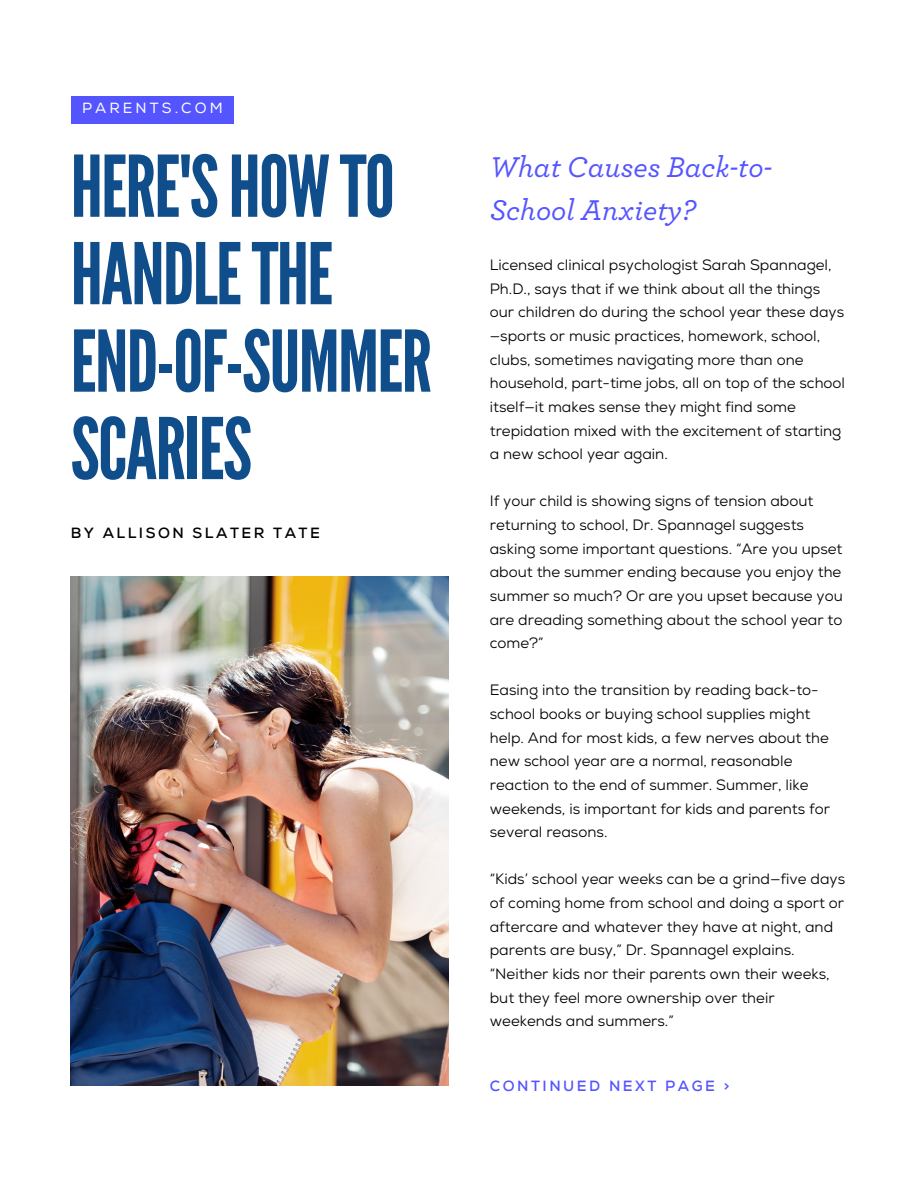
<style>
.page{position:relative;width:918px;height:1188px;background:#fff}
.page>*{position:absolute;margin:0;border:0;box-sizing:border-box;transform-origin:0 0}
.t1{font:84.75px/87.4px "League Gothic";letter-spacing:-.02em;color:#0f4d8b}
.t2{font:italic 500 30px/42.8px "Archer";color:#55f}
.t3{font:15px/23.7px "Nexa";color:#000}
.t4{font:700 14.85px "Nexa";letter-spacing:.17em;color:#000}
.t5{font:700 14.85px "Nexa";letter-spacing:.17em;color:#55f}
.t6{font:14.7px "Nexa";letter-spacing:.21em;color:#fefefe}
</style>
<div class="page">
<img style="left:71px;top:576px;width:378px;height:510px">
<div style="left:71px;top:96px;width:163px;height:28px;background:#55f"></div>
<p class="t6" style="left:82px;top:100px;width:142px">PARENTS.COM</p>
<p class="t1" style="left:71px;top:145px;width:363px">HERE'SHOWTO<br>HANDLETHE<br>END-OF-SUMMER<br>SCARIES</p>
<p class="t4" style="left:71px;top:524px;width:251px">BY ALLISON SLATER TATE</p>
<p class="t2" style="left:490px;top:146px;width:284px">What Causes Back-to-<br>School Anxiety?</p>
<p class="t3" style="left:490px;top:255px;width:357px">Licensed clinical psychologist Sarah Spannagel, Ph.D., says that if we think about all the things our children do during the school year these days —sports or music practices, homework, school, clubs, sometimes navigating more than one household, part-time jobs, all on top of the school itself—it makes sense they might find some trepidation mixed with the excitement of starting a new school year again.</p>
<p class="t3" style="left:490px;top:492px;width:355px">If your child is showing signs of tension about returning to school, Dr. Spannagel suggests asking some important questions. “Are you upset about the summer ending because you enjoy the summer so much? Or are you upset because you are dreading something about the school year to come?”</p>
<p class="t3" style="left:490px;top:681px;width:342px">Easing into the transition by reading back-to&shy;school books or buying school supplies might help. And for most kids, a few nerves about the new school year are a normal, reasonable reaction to the end of summer. Summer, like weekends, is important for kids and parents for several reasons.</p>
<p class="t3" style="left:490px;top:870px;width:357px">“Kids’ school year weeks can be a grind—five days of coming home from school and doing a sport or aftercare and whatever they have at night, and parents are busy,” Dr. Spannagel explains. “Neither kids nor their parents own their weeks, but they feel more ownership over their weekends and summers.”</p>
<p class="t5" style="left:490px;top:1077px;width:241px">CONTINUED NEXT PAGE &gt;</p>
</div>
